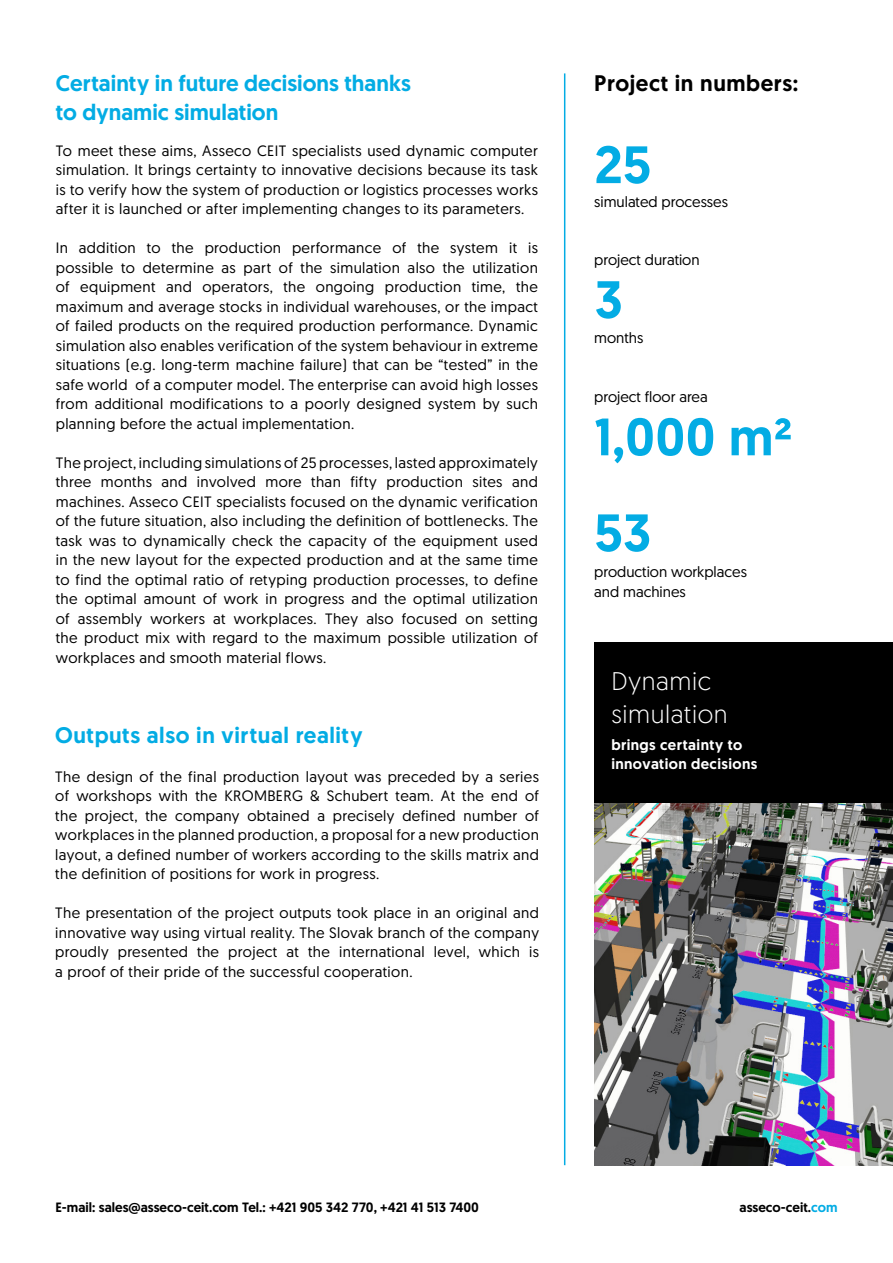
<style>
.page{position:relative;width:893px;height:1263px;background:#fff}
.page>*{position:absolute;margin:0;border:0;box-sizing:border-box;transform-origin:0 0}
.t1{font:500 52.5px/95.8px "Geomanist";color:#03ace4}
.t2{font:300 25.5px/33px "Geomanist";letter-spacing:.025em;color:#fff}
.t3{font:500 22.5px/28.5px "Geomanist";color:#03ace4}
.t4{font:500 22.5px "Geomanist";letter-spacing:.025em;color:#03ace4}
.t5{font:500 22.5px "Geomanist";letter-spacing:.025em;color:#000}
.t6{font:15px/19.5px "Geomanist";letter-spacing:.025em;color:#000;text-align:justify}
.t7{font:15px/19.5px "Geomanist";color:#000}
.t8{font:500 15px/19.5px "Geomanist";letter-spacing:.025em;color:#fff}
.t9{font:500 13.5px "Geomanist";color:#000}
.s1{color:#03ace4}
</style>
<div class="page">
<div style="left:594px;top:642px;width:299px;height:162px;background:#000"></div>
<hr style="left:564px;top:73px;width:1px;height:1092px;background:#03ace4">
<img style="left:594px;top:804px;width:299px;height:361px">
<h3 class="t3" style="left:56px;top:69px;width:357px">Certainty in future decisions thanks to dynamic simulation</h3>
<p class="t6" style="left:56px;top:140px;width:484px">To meet these aims, Asseco CEIT specialists used dynamic computer simulation. It brings certainty to innovative decisions because its task is to verify how the system of production or logistics processes works after it is launched or after implementing changes to its parameters.</p>
<p class="t6" style="left:56px;top:238px;width:484px">In addition to the production performance of the system it is possible to determine as part of the simulation also the utilization of equipment and operators, the ongoing production time, the maximum and average stocks in individual warehouses, or the impact of failed products on the required production performance. Dynamic simulation also enables verification of the system behaviour in extreme situations (e.g. long-term machine failure) that can be “tested” in the safe world of a computer model. The enterprise can avoid high losses from additional modifications to a poorly designed system by such planning before the actual implementation.</p>
<p class="t6" style="left:56px;top:452px;width:484px">The project, including simulations of 25 processes, lasted approximately three months and involved more than fifty production sites and machines. Asseco CEIT specialists focused on the dynamic verification of the future situation, also including the definition of bottlenecks. The task was to dynamically check the capacity of the equipment used in the new layout for the expected production and at the same time to find the optimal ratio of retyping production processes, to define the optimal amount of work in progress and the optimal utilization of assembly workers at workplaces. They also focused on setting the product mix with regard to the maximum possible utilization of workplaces and smooth material flows.</p>
<h3 class="t4" style="left:55px;top:720px;width:309px">Outputs also in virtual reality</h3>
<p class="t6" style="left:55px;top:766px;width:485px">The design of the final production layout was preceded by a series of workshops with the KROMBERG &amp; Schubert team. At the end of the project, the company obtained a precisely defined number of workplaces in the planned production, a proposal for a new production layout, a defined number of workers according to the skills matrix and the definition of positions for work in progress.</p>
<p class="t6" style="left:55px;top:903px;width:485px">The presentation of the project outputs took place in an original and innovative way using virtual reality. The Slovak branch of the company proudly presented the project at the international level, which is a proof of their pride of the successful cooperation.</p>
<h3 class="t5" style="left:594px;top:68px;width:206px">Project in numbers:</h3>
<h1 class="t1" style="left:594px;top:116px;width:58px">25</h1>
<p class="t7" style="left:594px;top:191px;width:135px">simulated processes</p>
<p class="t7" style="left:594px;top:250px;width:107px">project duration</p>
<h1 class="t1" style="left:594px;top:251px;width:30px">3</h1>
<p class="t6" style="left:594px;top:328px;width:51px">months</p>
<p class="t7" style="left:594px;top:386px;width:115px">project floor area</p>
<h1 class="t1" style="left:594px;top:388px;width:200px">1,000 m²<br>53</h1>
<p class="t7" style="left:594px;top:562px;width:154px">production workplaces and machines</p>
<h2 class="t2" style="left:611px;top:663px;width:118px">Dynamic simulation</h2>
<p class="t8" style="left:611px;top:735px;width:147px">brings certainty to innovation decisions</p>
<p class="t9" style="left:55px;top:1198px;width:425px">E-mail: sales@asseco-ceit.com Tel.: +421 905 342 770, +421 41 513 7400</p>
<p class="t9" style="left:740px;top:1198px;width:99px">asseco-ceit.<span class="s1">com</span></p>
</div>
